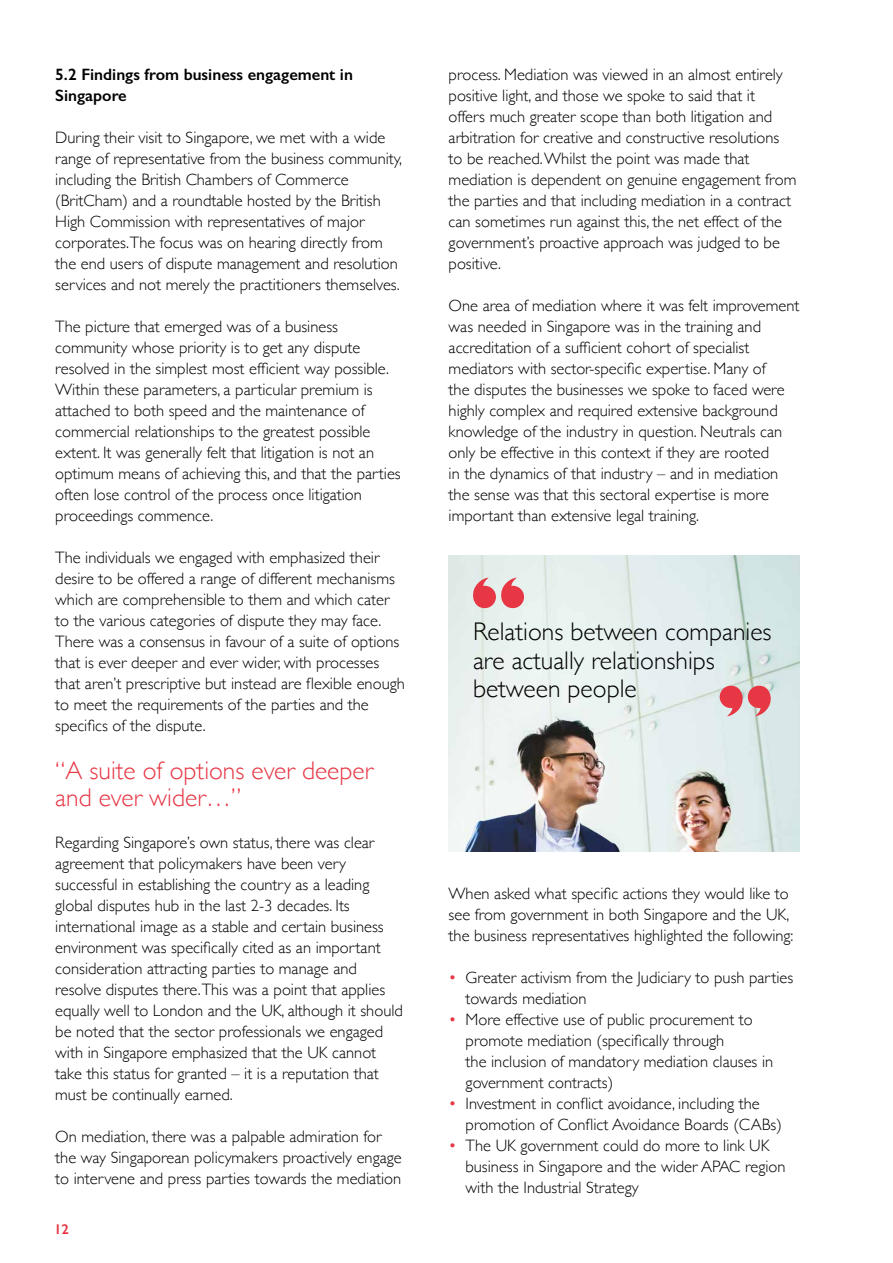
<style>
.page{position:relative;width:893px;height:1263px;background:#fff}
.page>*{position:absolute;margin:0;border:0;box-sizing:border-box;transform-origin:0 0}
.t1{font:300 25.5px/28.5px "Gill Sans";color:#000}
.t2{font:300 25.5px/27px "Gill Sans";color:#e73745}
.t3{font:300 16.5px/21px "Gill Sans";color:#000}
.t4{font:600 16.5px/21px "Gill Sans";color:#000}
.t5{font:600 14.25px "Gill Sans";color:#e73745}
.s1{color:#e73745}
</style>
<div class="page">
<img style="left:449px;top:556px;width:350px;height:296px">
<svg style="left:471px;top:578px;width:53px;height:30px"></svg>
<svg style="left:720px;top:686px;width:53px;height:30px"></svg>
<p class="t4" style="left:55px;top:64px;width:299px">5.2 Findings from business engagement in<br>Singapore</p>
<p class="t3" style="left:55px;top:126px;width:348px">During their visit to Singapore, we met with a wide range of representative from the business community, including the British Chambers of Commerce (BritCham) and a roundtable hosted by the British High Commission with representatives of major corporates.The focus was on hearing directly from the end users of dispute management and resolution services and not merely the practitioners themselves.</p>
<p class="t3" style="left:55px;top:315px;width:347px">The picture that emerged was of a business community whose priority is to get any dispute resolved in the simplest most efficient way possible.<br>Within these parameters, a particular premium is attached to both speed and the maintenance of commercial relationships to the greatest possible extent. It was generally felt that litigation is not an optimum means of achieving this, and that the parties often lose control of the process once litigation proceedings commence.</p>
<p class="t3" style="left:55px;top:546px;width:351px">The individuals we engaged with emphasized their desire to be offered a range of different mechanisms which are comprehensible to them and which cater to the various categories of dispute they may face.<br>There was a consensus in favour of a suite of options that is ever deeper and ever wider, with processes that aren’t prescriptive but instead are flexible enough to meet the requirements of the parties and the specifics of the dispute.</p>
<h1 class="t2" style="left:55px;top:756px;width:319px">“A suite of options ever deeper and ever wider…”</h1>
<p class="t3" style="left:55px;top:831px;width:349px">Regarding Singapore’s own status, there was clear agreement that policymakers have been very successful in establishing the country as a leading global disputes hub in the last 2-3 decades. Its international image as a stable and certain business environment was specifically cited as an important consideration attracting parties to manage and resolve disputes there.This was a point that applies equally well to London and the UK, although it should be noted that the sector professionals we engaged with in Singapore emphasized that the UK cannot take this status for granted – it is a reputation that must be continually earned.</p>
<p class="t3" style="left:55px;top:1125px;width:348px">On mediation, there was a palpable admiration for the way Singaporean policymakers proactively engage to intervene and press parties towards the mediation</p>
<p class="t5" style="left:54px;top:1220px;width:17px">12</p>
<p class="t3" style="left:449px;top:63px;width:349px">process. Mediation was viewed in an almost entirely positive light, and those we spoke to said that it<br>offers much greater scope than both litigation and arbitration for creative and constructive resolutions to be reached. Whilst the point was made that mediation is dependent on genuine engagement from the parties and that including mediation in a contract can sometimes run against this, the net effect of the government’s proactive approach was judged to be positive.</p>
<p class="t3" style="left:449px;top:294px;width:352px">One area of mediation where it was felt improvement was needed in Singapore was in the training and accreditation of a sufficient cohort of specialist mediators with sector-specific expertise. Many of<br>the disputes the businesses we spoke to faced were highly complex and required extensive background knowledge of the industry in question. Neutrals can only be effective in this context if they are rooted<br>in the dynamics of that industry – and in mediation the sense was that this sectoral expertise is more important than extensive legal training.</p>
<h1 class="t1" style="left:473px;top:616px;width:300px">Relations between companies are actually relationships between people</h1>
<p class="t3" style="left:449px;top:882px;width:346px">When asked what specific actions they would like to see from government in both Singapore and the UK, the business representatives highlighted the following:</p>
<p class="t3" style="left:466px;top:966px;width:329px;text-indent:-17px"><span class="s1">•</span> Greater activism from the Judiciary to push parties towards mediation</p>
<p class="t3" style="left:466px;top:1008px;width:309px;text-indent:-17px"><span class="s1">•</span> More effective use of public procurement to promote mediation (specifically through<br>the inclusion of mandatory mediation clauses in government contracts)</p>
<p class="t3" style="left:466px;top:1092px;width:318px;text-indent:-17px"><span class="s1">•</span> Investment in conflict avoidance, including the promotion of Conflict Avoidance Boards (CABs)</p>
<p class="t3" style="left:466px;top:1134px;width:321px;text-indent:-17px"><span class="s1">•</span> The UK government could do more to link UK business in Singapore and the wider APAC region with the Industrial Strategy</p>
</div>
